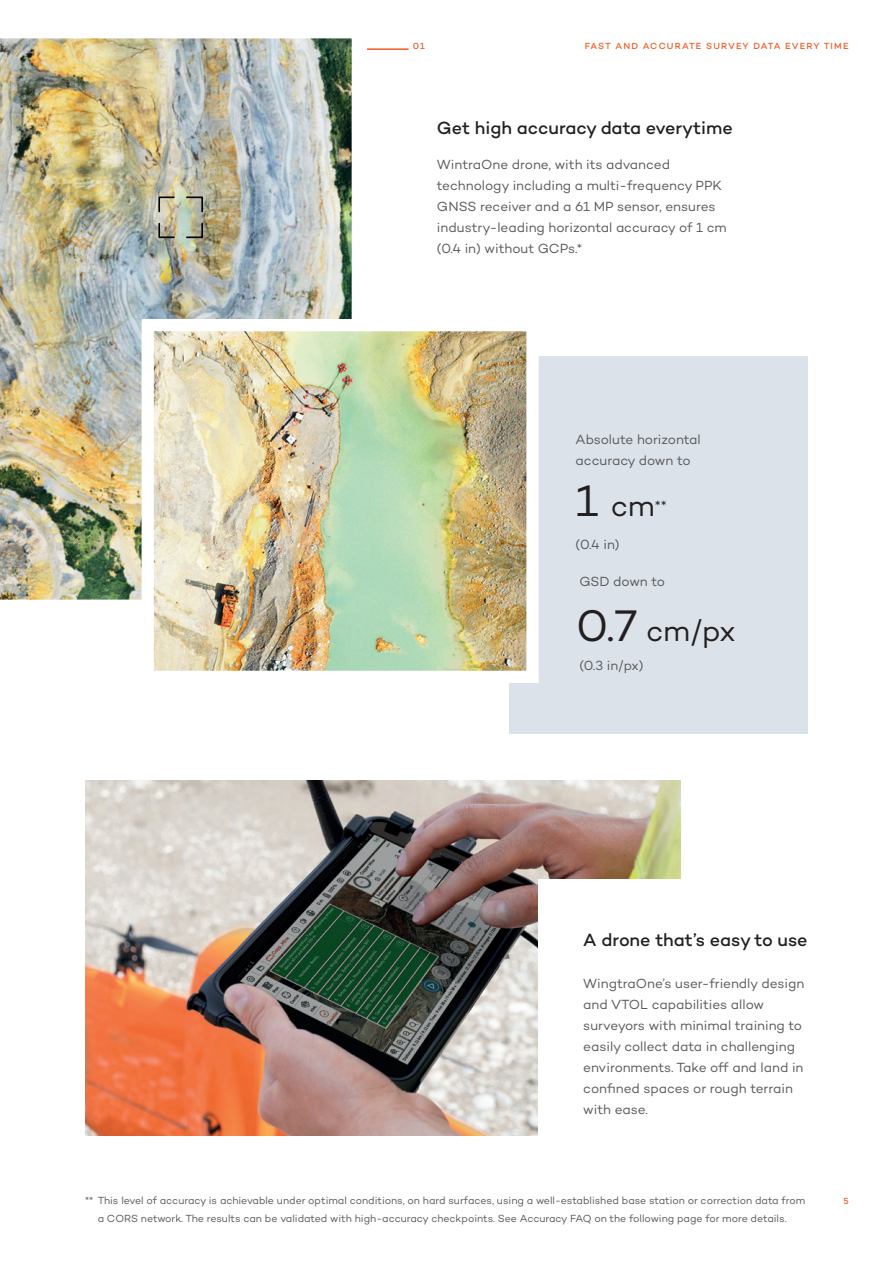
<style>
.page{position:relative;width:893px;height:1263px;background:#fff}
.page>*{position:absolute;margin:0;border:0;box-sizing:border-box;transform-origin:0 0}
.t1{font:30px "Campton";color:#231f20}
.t2{font:500 18px "Campton";color:#231f20}
.t3{font:13.5px/21px "Campton";color:#57585a}
.t4{font:10.5px/18px "Campton";letter-spacing:-.005em;color:#57585a;text-align:center}
.t5{font:500 9px "Campton";letter-spacing:.12em;color:#f15921}
.s1{font-size:45px}
.s2{font-size:15px}
</style>
<div class="page">
<img style="left:85px;top:780px;width:596px;height:355px">
<img style="left:0;top:38px;width:352px;height:562px">
<svg style="left:158px;top:196px;width:46px;height:43px;background:#acad96"></svg>
<div style="left:509px;top:356px;width:299px;height:377px;background:#dce2e9"></div>
<img style="left:155px;top:332px;width:371px;height:338px">
<div style="left:142px;top:319px;width:397px;height:364px;border:12px solid #fff"></div>
<div style="left:539px;top:879px;width:269px;height:272px;background:#fff"></div>
<hr style="left:367px;top:48px;width:42px;height:2px;background:#f15921">
<p class="t5" style="left:413px;top:41px;width:13px">01</p>
<p class="t5" style="left:585px;top:41px;width:265px">FAST AND ACCURATE SURVEY DATA EVERY TIME</p>
<h2 class="t2" style="left:437px;top:117px;width:297px">Get high accuracy data everytime</h2>
<p class="t3" style="left:437px;top:154px;width:291px">WintraOne drone, with its advanced technology including a multi-frequency PPK GNSS receiver and a 61 MP sensor, ensures industry-leading horizontal accuracy of 1 cm (0.4 in) without GCPs.*</p>
<p class="t3" style="left:576px;top:429px;width:127px">Absolute horizontal accuracy down to</p>
<h1 class="t1" style="left:576px;top:487px;width:93px"><span class="s1">1</span> cm<span class="s2">**</span></h1>
<p class="t3" style="left:576px;top:534px;width:45px">(0.4 in)</p>
<p class="t3" style="left:579px;top:571px;width:87px">GSD down to</p>
<h1 class="t1" style="left:576px;top:612px;width:161px"><span class="s1">0.7</span> cm/px</h1>
<p class="t3" style="left:579px;top:655px;width:66px">(0.3 in/px)</p>
<h2 class="t2" style="left:583px;top:929px;width:226px">A drone that’s easy to use</h2>
<p class="t3" style="left:583px;top:973px;width:223px">WingtraOne’s user-friendly design and VTOL capabilities allow surveyors with minimal training to easily collect data in challenging environments. Take off and land in confined spaces or rough terrain with ease.</p>
<p class="t4" style="left:85px;top:1191px;width:722px">** This level of accuracy is achievable under optimal conditions, on hard surfaces, using a well-established base station or correction data from a CORS network. The results can be validated with high-accuracy checkpoints. See Accuracy FAQ on the following page for more details.</p>
<p class="t5" style="left:843px;top:1195px;width:7px">5</p>
</div>
